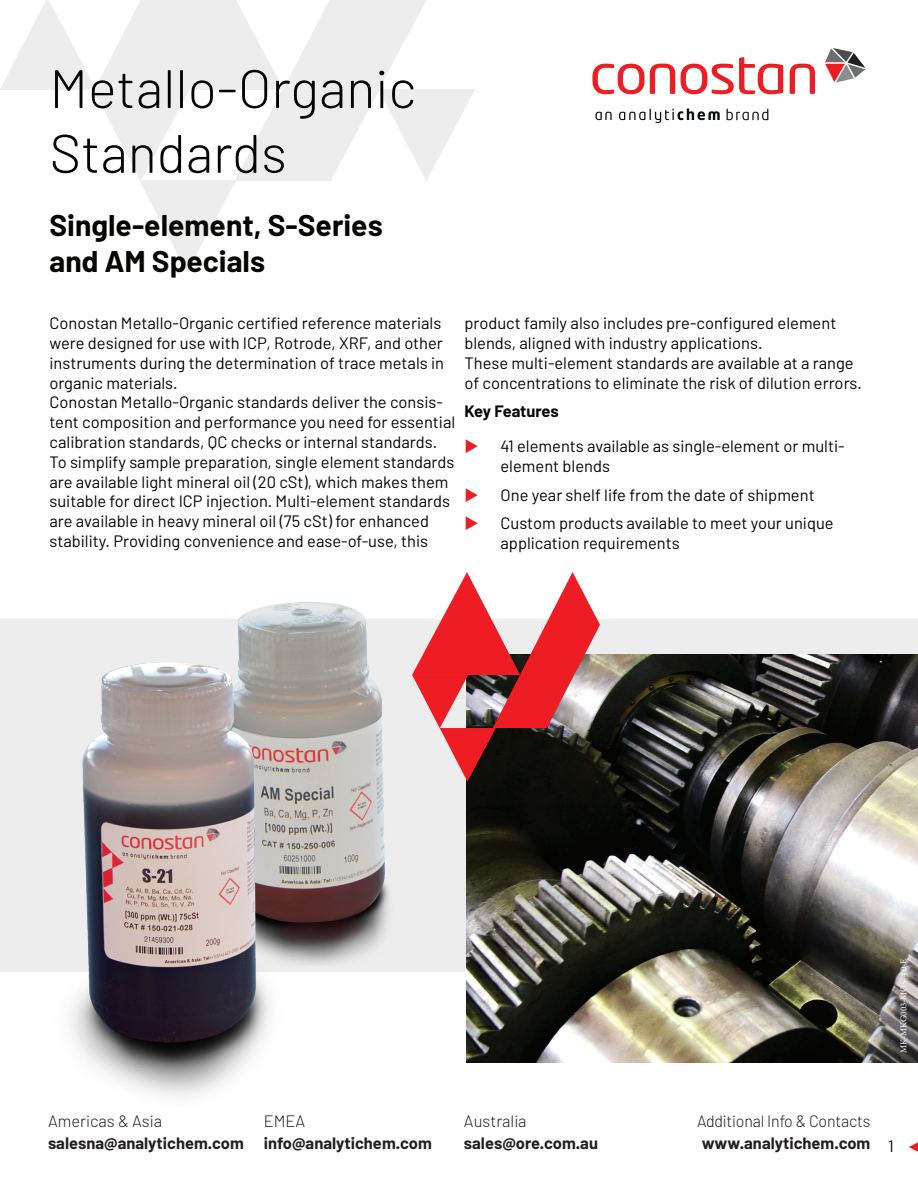
<style>
.page{position:relative;width:918px;height:1188px;background:#fff}
.page>*{position:absolute;margin:0;border:0;box-sizing:border-box;transform-origin:0 0}
.t1{font:300 54px/64.8px "Barlow";color:#040503}
.t2{font:700 30px/36px "Barlow";color:#040503}
.t3{font:16.5px/19.8px "Barlow";color:#040503}
.t4{font:700 16.5px "Barlow";color:#231f20}
.t5{font:300 16.5px "Barlow";letter-spacing:-.005em;color:#231f20}
.t6{font:700 16.5px "Barlow";letter-spacing:-.01em;color:#040503}
.t7{font:9px "Minion Pro";color:#fff}
</style>
<div class="page">
<svg style="left:909px;top:1142px;width:9px;height:10px"></svg>
<svg style="left:0;top:0;width:475px;height:271px"></svg>
<svg style="left:595px;top:112px;width:17px;height:8px"></svg>
<svg style="left:619px;top:109px;width:101px;height:14px"></svg>
<svg style="left:727px;top:109px;width:41px;height:11px"></svg>
<svg style="left:593px;top:64px;width:82px;height:30px"></svg>
<svg style="left:681px;top:57px;width:102px;height:37px"></svg>
<svg style="left:790px;top:64px;width:25px;height:30px"></svg>
<svg style="left:825px;top:48px;width:40px;height:35px"></svg>
<div style="left:0;top:620px;width:918px;height:352px;background:#ecedec"></div>
<img style="left:467px;top:654px;width:451px;height:409px">
<svg style="left:451px;top:572px;width:149px;height:210px"></svg>
<img style="left:160px;top:602px;width:291px;height:363px">
<img style="left:71px;top:637px;width:236px;height:459px">
<h1 class="t1" style="left:50px;top:55px;width:368px">Metallo-Organic<br>Standards</h1>
<h2 class="t2" style="left:50px;top:207px;width:335px">Single-element, S-Series and AM Specials</h2>
<p class="t3" style="left:50px;top:313px;width:407px">Conostan Metallo-Organic certified reference materials were designed for use with ICP, Rotrode, XRF, and other instruments during the determination of trace metals in organic materials.<br>Conostan Metallo-Organic standards deliver the consis&shy;tent composition and performance you need for essential calibration standards, QC checks or internal standards.<br>To simplify sample preparation, single element standards are available light mineral oil (20 cSt), which makes them suitable for direct ICP injection. Multi-element standards are available in heavy mineral oil (75 cSt) for enhanced stability. Providing convenience and ease-of-use, this</p>
<p class="t3" style="left:464px;top:313px;width:399px">product family also includes pre-configured element blends, aligned with industry applications.<br>These multi-element standards are available at a range of concentrations to eliminate the risk of dilution errors.</p>
<p class="t6" style="left:464px;top:401px;width:96px">Key Features</p>
<p class="t3" style="left:500px;top:436px;width:346px">41 elements available as single-element or multi&shy;element blends</p>
<p class="t3" style="left:501px;top:480px;width:335px;line-height:28.8px">One year shelf life from the date of shipment<br>Custom products available to meet your unique</p>
<p class="t3" style="left:501px;top:533px;width:181px">application requirements</p>
<p class="t7" style="left:898px;top:1053px;width:96px;rotate:-90deg">MK-MKG003-MOS-4.0-E</p>
<p class="t5" style="left:48px;top:1111px;width:116px">Americas &amp; Asia</p>
<p class="t5" style="left:264px;top:1111px;width:43px">EMEA</p>
<p class="t5" style="left:464px;top:1111px;width:64px">Australia</p>
<p class="t5" style="left:697px;top:1111px;width:175px">Additional Info &amp; Contacts</p>
<p class="t4" style="left:48px;top:1133px;width:385px">salesna@analytichem.com info@analytichem.com</p>
<p class="t4" style="left:464px;top:1133px;width:136px">sales@ore.com.au</p>
<p class="t4" style="left:702px;top:1133px;width:170px">www.analytichem.com</p>
<p class="t3" style="left:888px;top:1136px;width:7px">1</p>
</div>
